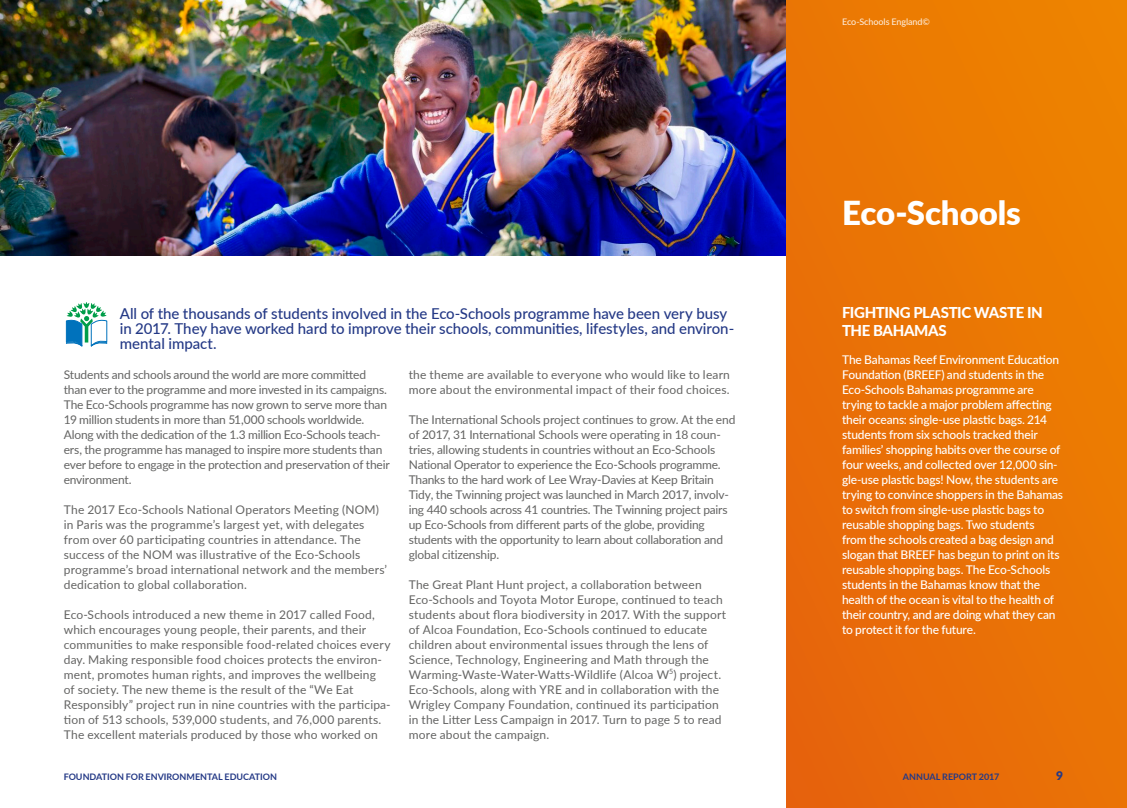
<style>
.page{position:relative;width:1127px;height:808px;background:#fff}
.page>*{position:absolute;margin:0;border:0;box-sizing:border-box;transform-origin:0 0}
.t1{font:900 33px "Lato";letter-spacing:-.005em;color:#fff}
.t2{font:500 15px/15px "Lato";color:#243986}
.t3{font:800 15px/18px "Lato";letter-spacing:-.025em;color:#fff}
.t4{font:12px/15px "Lato";letter-spacing:.01em;color:#646463}
.t5{font:500 12px/15px "Lato";letter-spacing:-.015em;color:#fff}
.t6{font:12px/15px "Lato";letter-spacing:-.02em;color:#646463}
.t7{font:12px/15px "Lato";letter-spacing:-.015em;color:#646463}
.t8{font:900 12px "Lato";color:#243986}
.t9{font:700 9px "Lato";color:#243986}
.t10{font:500 9px "Lato";letter-spacing:-.005em;color:#fff}
</style>
<div class="page">
<img style="left:0;top:0;width:787px;height:255px">
<div style="left:787px;top:0;width:340px;height:808px;background:linear-gradient(to right,#e86b09,#ec7d01)"></div>
<svg style="left:66px;top:302px;width:41px;height:45px"></svg>
<p class="t10" style="left:842px;top:16px;width:89px">Eco-Schools England©</p>
<p class="t2" style="left:120px;top:305px;width:616px">All of the thousands of students involved in the Eco-Schools programme have been very busy in 2017. They have worked hard to improve their schools, communities, lifestyles, and environ&shy;mental impact.</p>
<p class="t7" style="left:64px;top:367px;width:327px">Students and schools around the world are more committed than ever to the programme and more invested in its campaigns.<br>The Eco-Schools programme has now grown to serve more than 19 million students in more than 51,000 schools worldwide.<br>Along with the dedication of the 1.3 million Eco-Schools teach&shy;ers, the programme has managed to inspire more students than ever before to engage in the protection and preservation of their environment.</p>
<p class="t4" style="left:64px;top:502px;width:325px">The 2017 Eco-Schools National Operators Meeting (NOM) in Paris was the programme’s largest yet, with delegates from over 60 participating countries in attendance. The success of the NOM was illustrative of the Eco-Schools programme’s broad international network and the members’ dedication to global collaboration.</p>
<p class="t4" style="left:64px;top:607px;width:328px">Eco-Schools introduced a new theme in 2017 called Food, which encourages young people, their parents, and their communities to make responsible food-related choices every day. Making responsible food choices protects the environ&shy;ment, promotes human rights, and improves the wellbeing<br>of society. The new theme is the result of the “We Eat Responsibly” project run in nine countries with the participa&shy;tion of 513 schools, 539,000 students, and 76,000 parents.<br>The excellent materials produced by those who worked on</p>
<p class="t4" style="left:409px;top:367px;width:323px">the theme are available to everyone who would like to learn more about the environmental impact of their food choices.</p>
<p class="t6" style="left:409px;top:412px;width:328px">The International Schools project continues to grow. At the end of 2017, 31 International Schools were operating in 18 coun&shy;tries, allowing students in countries without an Eco-Schools National Operator to experience the Eco-Schools programme.<br>Thanks to the hard work of Lee Wray-Davies at Keep Britain Tidy, the Twinning project was launched in March 2017, involv&shy;ing 440 schools across 41 countries. The Twinning project pairs up Eco-Schools from different parts of the globe, providing students with the opportunity to learn about collaboration and global citizenship.</p>
<p class="t4" style="left:409px;top:577px;width:319px">The Great Plant Hunt project, a collaboration between Eco-Schools and Toyota Motor Europe, continued to teach students about flora biodiversity in 2017. With the support of Alcoa Foundation, Eco-Schools continued to educate children about environmental issues through the lens of Science, Technology, Engineering and Math through the Warming-Waste-Water-Watts-Wildlife (Alcoa W<sup>5</sup>) project.<br>Eco-Schools, along with YRE and in collaboration with the Wrigley Company Foundation, continued its participation in the Litter Less Campaign in 2017. Turn to page 5 to read more about the campaign.</p>
<h1 class="t1" style="left:842px;top:188px;width:180px">Eco-Schools</h1>
<p class="t3" style="left:842px;top:303px;width:202px">FIGHTING PLASTIC WASTE IN<br>THE BAHAMAS</p>
<p class="t5" style="left:842px;top:352px;width:222px">The Bahamas Reef Environment Education Foundation (BREEF) and students in the Eco-Schools Bahamas programme are trying to tackle a major problem affecting their oceans: single-use plastic bags. 214 students from six schools tracked their families’ shopping habits over the course of four weeks, and collected over 12,000 sin&shy;gle-use plastic bags! Now, the students are trying to convince shoppers in the Bahamas to switch from single-use plastic bags to reusable shopping bags. Two students<br>from the schools created a bag design and slogan that BREEF has begun to print on its reusable shopping bags. The Eco-Schools students in the Bahamas know that the health of the ocean is vital to the health of their country, and are doing what they can to protect it for the future.</p>
<p class="t9" style="left:64px;top:770px;width:215px">FOUNDATION FOR ENVIRONMENTAL EDUCATION</p>
<p class="t9" style="left:903px;top:770px;width:98px">ANNUAL REPORT 2017</p>
<p class="t8" style="left:1056px;top:766px;width:8px">9</p>
</div>
